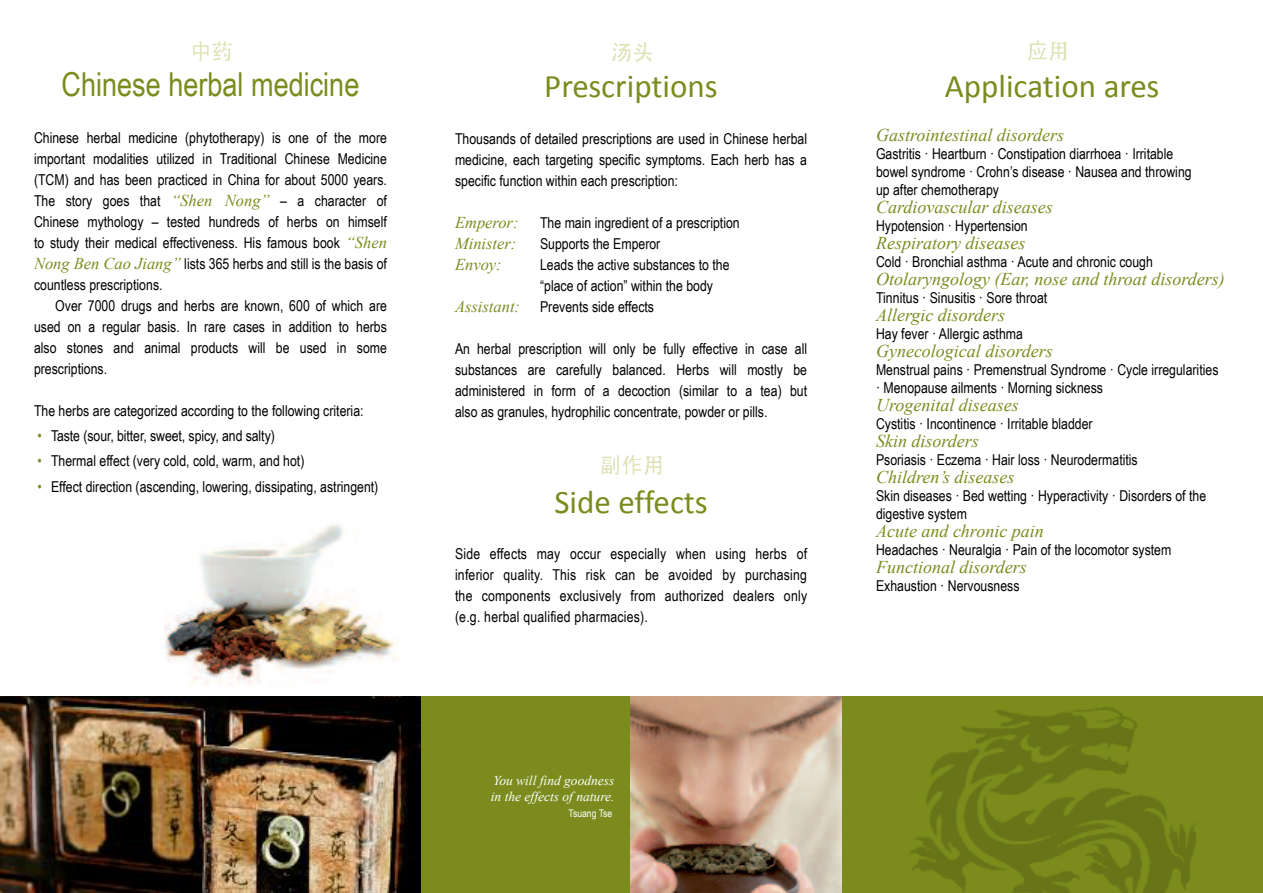
<style>
.page{position:relative;width:1263px;height:893px;background:#fff}
.page>*{position:absolute;margin:0;border:0;box-sizing:border-box;transform-origin:0 0}
.t1{font:33px "Calibri";color:#7b8b1d}
.t2{font:33px "Arial Narrow";color:#7b8b1d}
.t3{font:italic 18px "Times New Roman";color:#7b8b1d}
.t4{font:italic 16.5px "Times New Roman";color:#7b8b1d}
.t5{font:15px/21px "Arial Narrow";color:#000;text-align:justify}
.t6{font:italic 13.5px/16.2px "Times New Roman";color:#fff}
.t7{font:10.5px "Arial Narrow";color:#fff}
.s1{font-family:"Times New Roman";font-style:italic;font-size:16.5px;color:#7b8b1d}
.s2{color:#7b8b1d}
</style>
<div class="page">
<img style="left:165px;top:524px;width:233px;height:161px">
<img style="left:193px;top:41px;width:39px;height:20px">
<img style="left:612px;top:42px;width:40px;height:20px">
<img style="left:601px;top:455px;width:61px;height:20px">
<img style="left:0;top:696px;width:421px;height:197px">
<img style="left:629px;top:696px;width:213px;height:197px">
<div style="left:421px;top:696px;width:208px;height:197px;background:#7b8b1d"></div>
<img style="left:1028px;top:40px;width:39px;height:21px">
<div style="left:842px;top:696px;width:421px;height:197px;background:#7b8b1d"></div>
<img style="left:910px;top:707px;width:286px;height:186px">
<h1 class="t2" style="left:62px;top:65px;width:299px">Chinese herbal medicine</h1>
<p class="t5" style="left:34px;top:127px;width:354px">Chinese herbal medicine (phytotherapy) is one of the more important modalities utilized in Traditional Chinese Medicine (TCM) and has been practiced in China for about 5000 years.<br>The story goes that <span class="s1">“Shen Nong”</span> – a character of Chinese mythology – tested hundreds of herbs on himself to study their medical effectiveness. His famous book <span class="s1">“Shen Nong Ben Cao Jiang”</span> lists 365 herbs and still is the basis of countless prescriptions.</p>
<p class="t5" style="left:34px;top:295px;width:354px;text-indent:21px">Over 7000 drugs and herbs are known, 600 of which are used on a regular basis. In rare cases in addition to herbs also stones and animal products will be used in some prescriptions.</p>
<p class="t5" style="left:34px;top:400px;width:331px">The herbs are categorized according to the following criteria:</p>
<p class="t5" style="left:37px;top:425px;width:239px"><span class="s2">•</span> Taste (sour, bitter, sweet, spicy, and salty)</p>
<p class="t5" style="left:37px;top:450px;width:269px"><span class="s2">•</span> Thermal effect (very cold, cold, warm, and hot)</p>
<p class="t5" style="left:37px;top:476px;width:342px"><span class="s2">•</span> Effect direction (ascending, lowering, dissipating, astringent)</p>
<h1 class="t1" style="left:544px;top:72px;width:175px">prescriptions</h1>
<p class="t5" style="left:455px;top:128px;width:354px">Thousands of detailed prescriptions are used in Chinese herbal medicine, each targeting specific symptoms. Each herb has a specific function within each prescription:</p>
<p class="t4" style="left:455px;top:213px;width:65px">Emperor:</p>
<p class="t5" style="left:540px;top:212px;width:201px">The main ingredient of a prescription</p>
<p class="t4" style="left:455px;top:234px;width:63px">Minister:</p>
<p class="t5" style="left:540px;top:233px;width:122px">Supports the Emperor</p>
<p class="t4" style="left:455px;top:255px;width:48px">Envoy:</p>
<p class="t5" style="left:540px;top:254px;width:191px">leads the active substances to the</p>
<p class="t5" style="left:540px;top:275px;width:175px">“place of action” within the body</p>
<p class="t5" style="left:455px;top:296px;width:201px"><span class="s1">Assistant:</span> Prevents side effects</p>
<p class="t5" style="left:455px;top:338px;width:354px">An herbal prescription will only be fully effective in case all substances are carefully balanced. Herbs will mostly be administered in form of a decoction (similar to a tea) but also as granules, hydrophilic concentrate, powder or pills.</p>
<h1 class="t1" style="left:554px;top:488px;width:155px">side effects</h1>
<p class="t5" style="left:455px;top:543px;width:354px">Side effects may occur especially when using herbs of inferior quality. This risk can be avoided by purchasing the components exclusively from authorized dealers only (e.g. herbal qualified pharmacies).</p>
<p class="t6" style="left:491px;top:772px;width:125px">You will find goodness in the effects of nature.</p>
<p class="t7" style="left:568px;top:808px;width:45px">Tsuang Tse</p>
<h1 class="t1" style="left:945px;top:72px;width:216px">application ares</h1>
<p class="t3" style="left:876px;top:125px;width:190px">Gastrointestinal disorders</p>
<p class="t5" style="left:876px;top:144px;width:317px;line-height:18px;text-align:left">Gastritis · Heartburn · Constipation diarrhoea · Irritable bowel syndrome · Crohn’s disease · Nausea and throwing up after chemotherapy</p>
<p class="t3" style="left:876px;top:197px;width:178px">Cardiovascular diseases</p>
<p class="t5" style="left:876px;top:215px;width:153px">Hypotension · Hypertension</p>
<p class="t3" style="left:876px;top:233px;width:151px">Respiratory diseases</p>
<p class="t5" style="left:876px;top:251px;width:278px">Cold · Bronchial asthma · Acute and chronic cough</p>
<p class="t3" style="left:876px;top:269px;width:350px">Otolaryngology (Ear, nose and throat disorders)</p>
<p class="t5" style="left:876px;top:287px;width:173px">Tinnitus · Sinusitis · Sore throat</p>
<p class="t3" style="left:876px;top:305px;width:131px">Allergic disorders</p>
<p class="t5" style="left:876px;top:323px;width:148px">Hay fever · Allergic asthma</p>
<p class="t3" style="left:876px;top:341px;width:178px">Gynecological disorders</p>
<p class="t5" style="left:876px;top:360px;width:344px;line-height:18px">Menstrual pains · Premenstrual Syndrome · Cycle irregularities · Menopause ailments · Morning sickness</p>
<p class="t3" style="left:876px;top:395px;width:144px">Urogenital diseases</p>
<p class="t5" style="left:876px;top:413px;width:218px">Cystitis · Incontinence · Irritable bladder</p>
<p class="t3" style="left:876px;top:431px;width:104px">Skin disorders</p>
<p class="t5" style="left:876px;top:449px;width:263px">Psoriasis · Eczema · Hair loss · Neurodermatitis</p>
<p class="t3" style="left:876px;top:467px;width:140px">Children’s diseases</p>
<p class="t5" style="left:876px;top:486px;width:332px;line-height:18px">Skin diseases · Bed wetting · Hyperactivity · Disorders of the digestive system</p>
<p class="t3" style="left:876px;top:521px;width:169px">Acute and chronic pain</p>
<p class="t5" style="left:876px;top:539px;width:297px">Headaches · Neuralgia · Pain of the locomotor system</p>
<p class="t3" style="left:876px;top:557px;width:152px">Functional disorders</p>
<p class="t5" style="left:876px;top:575px;width:145px">Exhaustion · Nervousness</p>
</div>
